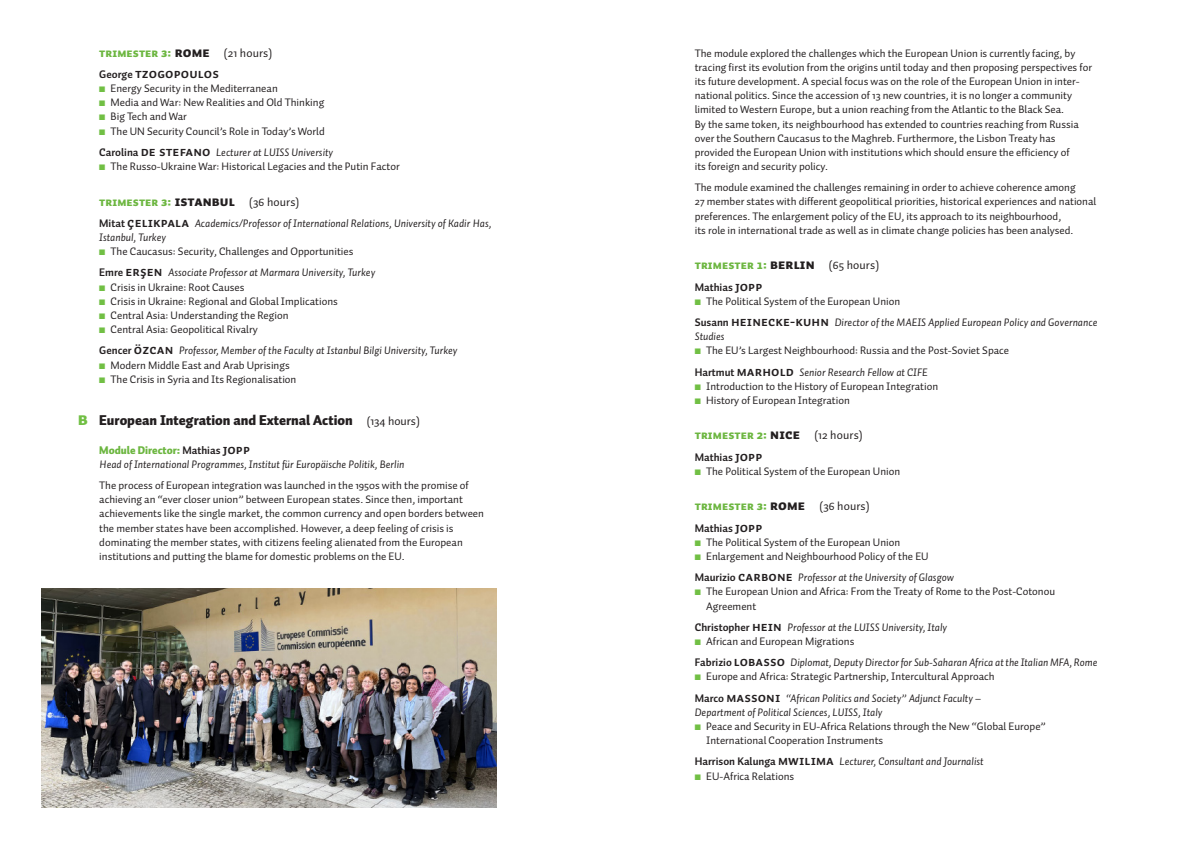
<style>
.page{position:relative;width:1191px;height:842px;background:#fff}
.page>*{position:absolute;margin:0;border:0;box-sizing:border-box;transform-origin:0 0}
.t1{font:900 14px "Auto Pro";color:#231f20}
.t2{font:13.5px "Auto Pro Bold Small Caps";letter-spacing:.01em;color:#231f20}
.t3{font:12px "Auto Pro Black Small Caps";letter-spacing:.01em;color:#6cb640}
.t4{font:11px/14.2px "Auto Pro";color:#231f20}
.t5{font:11px/14.2px "Auto Pro Regular Italic 1";color:#231f20}
.t6{font:700 11px "Auto Pro";color:#231f20}
.t7{font:900 11px "Auto Pro";color:#6cb640}
.s1{font-size:14px;color:#231f20}
.s2{font-family:"Auto Pro";color:#231f20}
.s3{font-family:"Auto Pro";font-weight:700;font-size:11px}
.s4{color:#71bf44}
.s5{font-family:"Auto Pro";font-weight:700}
.s6{font-family:"Auto Pro Bold Small Caps";font-size:13.5px}
.s7{font-family:"Auto Pro Black Small Caps";font-weight:400;font-size:18px;color:#71bf44}
.s8{font-weight:400;font-size:12px}
.s9{font-weight:700;color:#231f20}
.s10{font-family:"Auto Pro Bold Small Caps";font-weight:400;font-size:13.5px;color:#231f20}
.s11{font-family:"Auto Pro Bold Small Caps";font-weight:400;font-size:13.5px}
</style>
<div class="page">
<img style="left:42px;top:588px;width:454px;height:220px">
<p class="t3" style="left:99px;top:44px;width:174px">trimester 3: <span class="s1">rome</span> <span class="s2">(21 hours)</span></p>
<p class="t2" style="left:99px;top:64px;width:121px"><span class="s3">George</span> tzogopoulos</p>
<p class="t4" style="left:99px;top:81px;width:180px"><span class="s4">■</span> Energy Security in the Mediterranean</p>
<p class="t4" style="left:99px;top:95px;width:226px"><span class="s4">■</span> Media and War: New Realities and Old Thinking</p>
<p class="t4" style="left:99px;top:109px;width:89px"><span class="s4">■</span> Big Tech and War</p>
<p class="t4" style="left:99px;top:124px;width:227px"><span class="s4">■</span> The UN Security Council’s Role in Today’s World</p>
<p class="t5" style="left:99px;top:145px;width:235px"><span class="s5">Carolina</span> <span class="s6">de stefano</span> Lecturer at LUISS University</p>
<p class="t4" style="left:99px;top:159px;width:302px"><span class="s4">■</span> The Russo-Ukraine War: Historical Legacies and the Putin Factor</p>
<p class="t3" style="left:99px;top:193px;width:202px">trimester 3: <span class="s1">istanbul</span> <span class="s2">(36 hours)</span></p>
<p class="t5" style="left:99px;top:216px;width:394px"><span class="s5">Mitat</span> <span class="s6">çelikpala</span> Academics/Professor of International Relations, University of Kadir Has,<br>Istanbul, Turkey</p>
<p class="t4" style="left:99px;top:244px;width:256px"><span class="s4">■</span> The Caucasus: Security, Challenges and Opportunities</p>
<p class="t5" style="left:99px;top:265px;width:278px"><span class="s5">Emre</span> <span class="s6">erşen</span> Associate Professor at Marmara University, Turkey</p>
<p class="t4" style="left:99px;top:279px;width:147px"><span class="s4">■</span> Crisis in Ukraine: Root Causes</p>
<p class="t4" style="left:99px;top:294px;width:240px"><span class="s4">■</span> Crisis in Ukraine: Regional and Global Implications</p>
<p class="t4" style="left:99px;top:308px;width:191px"><span class="s4">■</span> Central Asia: Understanding the Region</p>
<p class="t4" style="left:99px;top:322px;width:160px"><span class="s4">■</span> Central Asia: Geopolitical Rivalry</p>
<p class="t5" style="left:99px;top:343px;width:360px"><span class="s5">Gencer</span> <span class="s6">özcan</span> Professor, Member of the Faculty at Istanbul Bilgi University, Turkey</p>
<p class="t4" style="left:99px;top:357px;width:192px"><span class="s4">■</span> Modern Middle East and Arab Uprisings</p>
<p class="t4" style="left:99px;top:372px;width:199px"><span class="s4">■</span> The Crisis in Syria and Its Regionalisation</p>
<p class="t1" style="left:78px;top:410px;width:343px"><span class="s7">b</span> European Integration and External Action <span class="s8">(134 hours)</span></p>
<p class="t7" style="left:99px;top:442px;width:152px">Module Director: <span class="s9">Mathias</span> <span class="s10">jopp</span></p>
<p class="t5" style="left:99px;top:457px;width:307px">Head of International Programmes, Institut für Europäische Politik, Berlin</p>
<p class="t4" style="left:99px;top:478px;width:386px">The process of European integration was launched in the 1950s with the promise of achieving an “ever closer union” between European states. Since then, important achievements like the single market, the common currency and open borders between the member states have been accomplished. However, a deep feeling of crisis is dominating the member states, with citizens feeling alienated from the European institutions and putting the blame for domestic problems on the EU.</p>
<p class="t4" style="left:694px;top:46px;width:399px">The module explored the challenges which the European Union is currently facing, by tracing first its evolution from the origins until today and then proposing perspectives for its future development. A special focus was on the role of the European Union in inter&shy;national politics. Since the accession of 13 new countries, it is no longer a community limited to Western Europe, but a union reaching from the Atlantic to the Black Sea.<br>By the same token, its neighbourhood has extended to countries reaching from Russia over the Southern Caucasus to the Maghreb. Furthermore, the Lisbon Treaty has provided the European Union with institutions which should ensure the efficiency of<br>its foreign and security policy.</p>
<p class="t4" style="left:694px;top:180px;width:403px">The module examined the challenges remaining in order to achieve coherence among<br>27 member states with different geopolitical priorities, historical experiences and national preferences. The enlargement policy of the EU, its approach to its neighbourhood,<br>its role in international trade as well as in climate change policies has been analysed.</p>
<p class="t3" style="left:694px;top:256px;width:186px">trimester 1: <span class="s1">berlin</span> <span class="s2">(65 hours)</span></p>
<p class="t6" style="left:694px;top:279px;width:69px">Mathias <span class="s11">jopp</span></p>
<p class="t4" style="left:694px;top:294px;width:207px"><span class="s4">■</span> The Political System of the European Union</p>
<p class="t5" style="left:694px;top:315px;width:404px"><span class="s5">Susann</span> <span class="s6">heinecke-kuhn</span> Director of the MAEIS Applied European Policy and Governance<br>Studies</p>
<p class="t4" style="left:694px;top:343px;width:316px"><span class="s4">■</span> The EU’s Largest Neighbourhood: Russia and the Post-Soviet Space</p>
<p class="t5" style="left:694px;top:365px;width:234px"><span class="s5">Hartmut</span> <span class="s6">marhold</span> Senior Research Fellow at CIFE</p>
<p class="t4" style="left:694px;top:379px;width:245px"><span class="s4">■</span> Introduction to the History of European Integration</p>
<p class="t4" style="left:694px;top:393px;width:157px"><span class="s4">■</span> History of European Integration</p>
<p class="t3" style="left:694px;top:427px;width:169px">trimester 2: <span class="s1">nice</span> <span class="s2">(12 hours)</span></p>
<p class="t6" style="left:694px;top:449px;width:69px">Mathias <span class="s11">jopp</span></p>
<p class="t4" style="left:694px;top:464px;width:207px"><span class="s4">■</span> The Political System of the European Union</p>
<p class="t3" style="left:694px;top:497px;width:176px">trimester 3: <span class="s1">rome</span> <span class="s2">(36 hours)</span></p>
<p class="t6" style="left:694px;top:520px;width:69px">Mathias <span class="s11">jopp</span></p>
<p class="t4" style="left:694px;top:535px;width:207px"><span class="s4">■</span> The Political System of the European Union</p>
<p class="t4" style="left:694px;top:549px;width:235px"><span class="s4">■</span> Enlargement and Neighbourhood Policy of the EU</p>
<p class="t5" style="left:694px;top:570px;width:261px"><span class="s5">Maurizio</span> <span class="s6">carbone</span> Professor at the University of Glasgow</p>
<p class="t4" style="left:706px;top:584px;width:351px;text-indent:-11px"><span class="s4">■</span> The European Union and Africa: From the Treaty of Rome to the Post-Cotonou<br>Agreement</p>
<p class="t5" style="left:694px;top:620px;width:254px"><span class="s5">Christopher</span> <span class="s6">hein</span> Professor at the LUISS University, Italy</p>
<p class="t4" style="left:694px;top:634px;width:161px"><span class="s4">■</span> African and European Migrations</p>
<p class="t5" style="left:694px;top:655px;width:404px"><span class="s5">Fabrizio</span> <span class="s6">lobasso</span> Diplomat, Deputy Director for Sub-Saharan Africa at the Italian MFA, Rome</p>
<p class="t4" style="left:694px;top:669px;width:301px"><span class="s4">■</span> Europe and Africa: Strategic Partnership, Intercultural Approach</p>
<p class="t5" style="left:694px;top:691px;width:288px"><span class="s5">Marco</span> <span class="s6">massoni</span> “African Politics and Society” Adjunct Faculty –<br>Department of Political Sciences, LUISS, Italy</p>
<p class="t4" style="left:706px;top:719px;width:341px;text-indent:-11px"><span class="s4">■</span> Peace and Security in EU-Africa Relations through the New “Global Europe”<br>International Cooperation Instruments</p>
<p class="t5" style="left:694px;top:754px;width:290px"><span class="s5">Harrison Kalunga</span> <span class="s6">mwilima</span> Lecturer, Consultant and Journalist</p>
<p class="t4" style="left:694px;top:768px;width:101px"><span class="s4">■</span> EU-Africa Relations</p>
</div>
